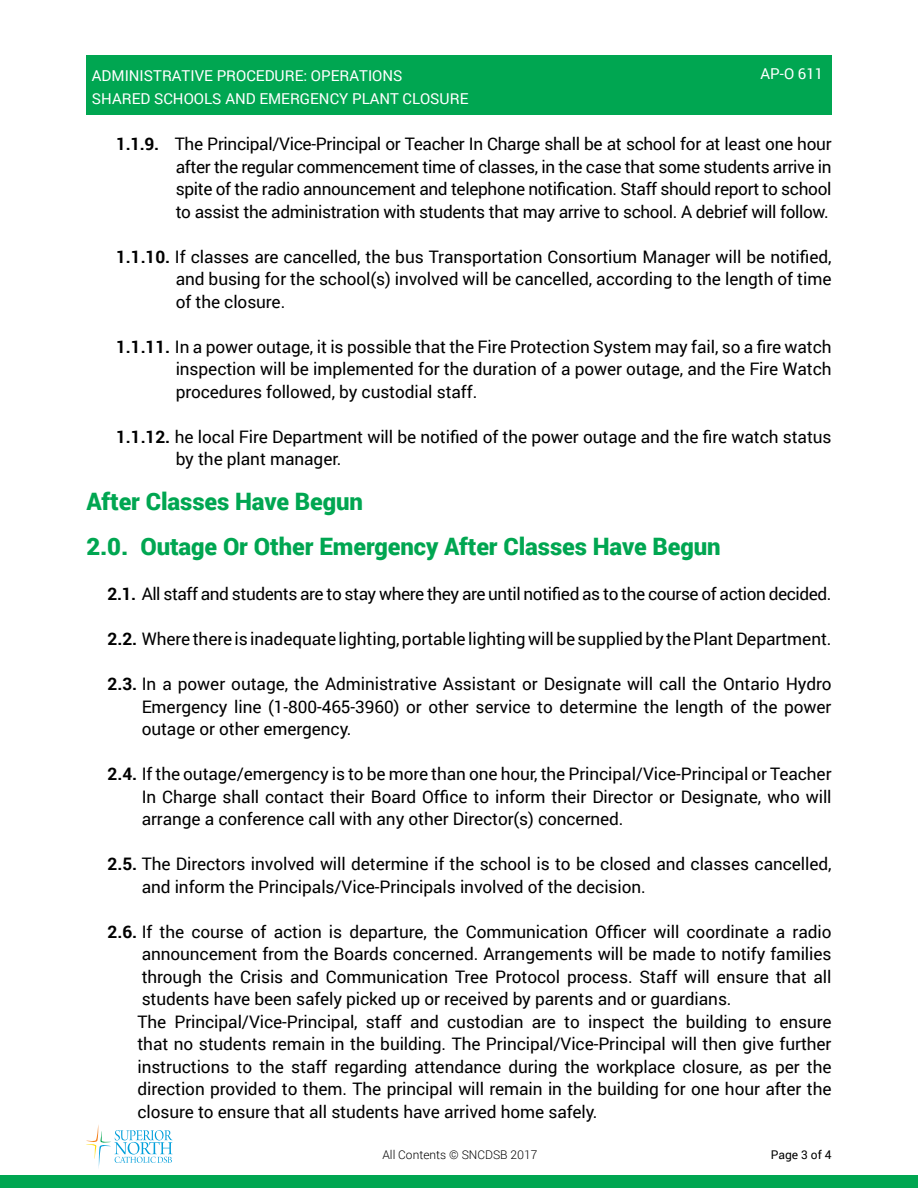
<style>
.page{position:relative;width:918px;height:1188px;background:#fff}
.page>*{position:absolute;margin:0;border:0;box-sizing:border-box;transform-origin:0 0}
.Intertitle_17pt_copy{font:900 24px "Roboto";letter-spacing:-.005em;color:#00a651}
.Body_Text{font:17.25px/22.5px "Roboto";letter-spacing:-.005em;color:#000;text-align:justify}
.Body_Text-2{font:17.25px "Roboto";letter-spacing:-.025em;color:#000}
.t1{font:15px/22.5px "Roboto";color:#fff}
.t2{font:300 12px "Roboto";color:#000}
.t3{font:12px "Roboto";color:#000}
.s1{font-weight:700}
</style>
<div class="page">
<div style="left:86px;top:55px;width:746px;height:60px;background:#00a651"></div>
<div style="left:0;top:1175px;width:918px;height:13px;background:#00a651"></div>
<svg style="left:86px;top:1125px;width:87px;height:43px"></svg>
<p class="t1" style="left:92px;top:64px;width:378px">ADMINISTRATIVE PROCEDURE: OPERATIONS<br>SHARED SCHOOLS AND EMERGENCY PLANT CLOSURE</p>
<p class="t1" style="left:761px;top:62px;width:64px">AP-O 611</p>
<p class="Body_Text" style="left:176px;top:132px;width:657px;text-indent:-60px"><span class="s1">1.1.9.</span> The Principal/Vice-Principal or Teacher In Charge shall be at school for at least one hour after the regular commencement time of classes, in the case that some students arrive in spite of the radio announcement and telephone notification. Staff should report to school to assist the administration with students that may arrive to school. A debrief will follow.</p>
<p class="Body_Text" style="left:176px;top:245px;width:657px;text-indent:-60px"><span class="s1">1.1.10.</span> If classes are cancelled, the bus Transportation Consortium Manager will be notified, and busing for the school(s) involved will be cancelled, according to the length of time of the closure.</p>
<p class="Body_Text" style="left:176px;top:335px;width:657px;text-indent:-60px"><span class="s1">1.1.11.</span> In a power outage, it is possible that the Fire Protection System may fail, so a fire watch inspection will be implemented for the duration of a power outage, and the Fire Watch procedures followed, by custodial staff.</p>
<p class="Body_Text" style="left:176px;top:425px;width:657px;text-indent:-60px"><span class="s1">1.1.12.</span> he local Fire Department will be notified of the power outage and the fire watch status by the plant manager.</p>
<h2 class="Intertitle_17pt_copy" style="left:86px;top:485px;width:278px">After Classes Have Begun</h2>
<p class="Intertitle_17pt_copy" style="left:86px;top:530px;width:636px">2.0. Outage Or Other Emergency After Classes Have Begun</p>
<p class="Body_Text-2" style="left:108px;top:582px;width:725px"><span class="s1">2.1.</span> All staff and students are to stay where they are until notified as to the course of action decided.</p>
<p class="Body_Text" style="left:108px;top:627px;width:725px"><span class="s1">2.2.</span> Where there is inadequate lighting, portable lighting will be supplied by the Plant Department.</p>
<p class="Body_Text" style="left:142px;top:672px;width:691px;text-indent:-34px"><span class="s1">2.3.</span> In a power outage, the Administrative Assistant or Designate will call the Ontario Hydro Emergency line (1-800-465-3960) or other service to determine the length of the power outage or other emergency.</p>
<p class="Body_Text" style="left:142px;top:762px;width:691px;text-indent:-34px"><span class="s1">2.4.</span> If the outage/emergency is to be more than one hour, the Principal/Vice-Principal or Teacher In Charge shall contact their Board Office to inform their Director or Designate, who will arrange a conference call with any other Director(s) concerned.</p>
<p class="Body_Text" style="left:142px;top:852px;width:691px;text-indent:-34px"><span class="s1">2.5.</span> The Directors involved will determine if the school is to be closed and classes cancelled, and inform the Principals/Vice-Principals involved of the decision.</p>
<p class="Body_Text" style="left:142px;top:920px;width:691px;text-indent:-34px"><span class="s1">2.6.</span> If the course of action is departure, the Communication Officer will coordinate a radio announcement from the Boards concerned. Arrangements will be made to notify families through the Crisis and Communication Tree Protocol process. Staff will ensure that all students have been safely picked up or received by parents and or guardians.</p>
<p class="Body_Text" style="left:137px;top:1010px;width:696px">The Principal/Vice-Principal, staff and custodian are to inspect the building to ensure that no students remain in the building. The Principal/Vice-Principal will then give further instructions to the staff regarding attendance during the workplace closure, as per the direction provided to them. The principal will remain in the building for one hour after the closure to ensure that all students have arrived home safely.</p>
<p class="t2" style="left:382px;top:1146px;width:157px">All Contents © SNCDSB 2017</p>
<p class="t3" style="left:771px;top:1146px;width:62px">Page 3 of 4</p>
</div>
